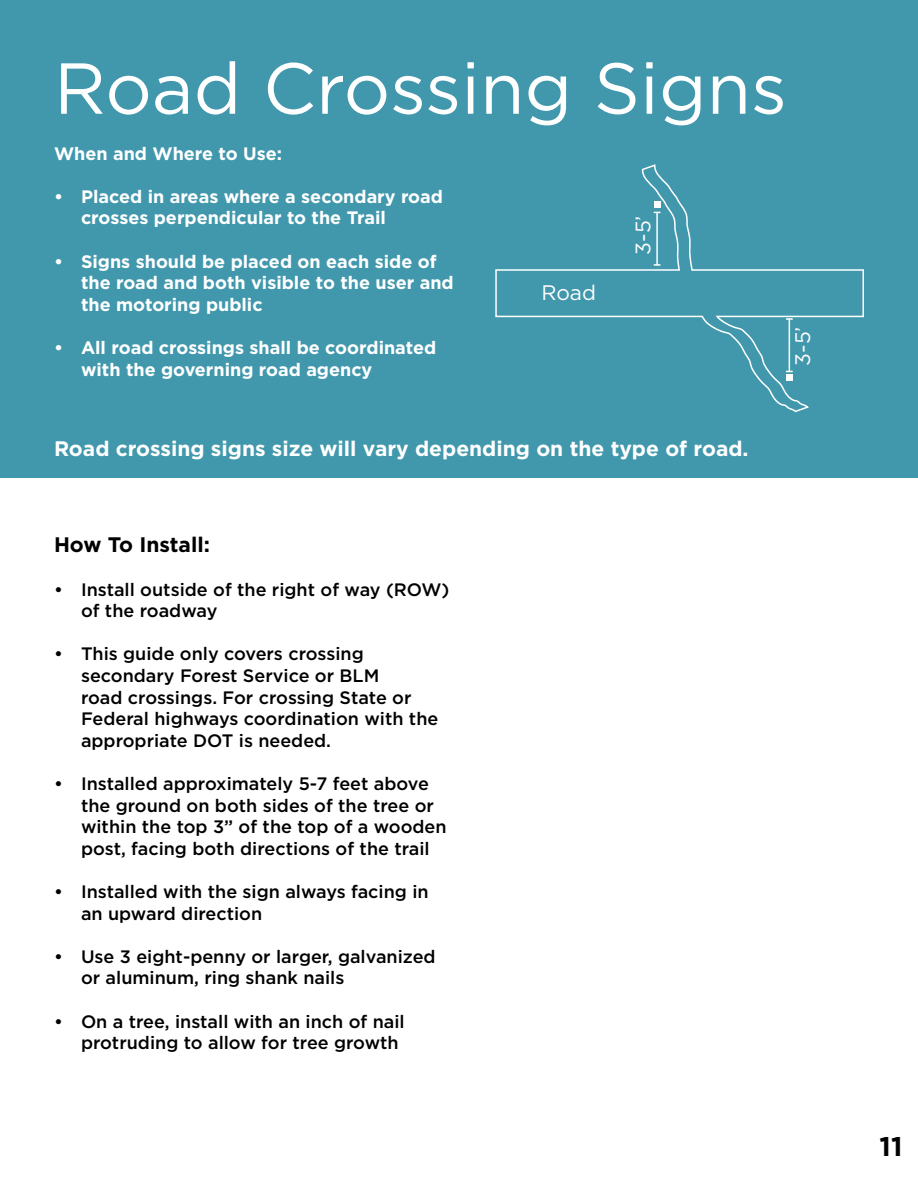
<style>
.page{position:relative;width:918px;height:1188px;background:#fff}
.page>*{position:absolute;margin:0;border:0;box-sizing:border-box;transform-origin:0 0}
.t1{font:72px "Gotham";color:#fff}
.t2{font:700 27px "Gotham";color:#000}
.t3{font:700 21px "Gotham";color:#fff}
.t4{font:700 21px "Gotham";color:#000}
.t5{font:21px "Gotham";color:#fff}
.t6{font:500 18px/21.6px "Gotham";color:#000}
.t7{font:700 18px/21.6px "Gotham";color:#fff}
</style>
<div class="page">
<div style="left:0;top:0;width:918px;height:477px;background:#4198ac"></div>
<svg style="left:495px;top:164px;width:369px;height:249px"></svg>
<hr style="left:656px;top:212px;width:2px;height:53px;background:#fff">
<hr style="left:789px;top:319px;width:1px;height:52px;background:#fff">
<svg style="left:786px;top:318px;width:7px;height:2px"></svg>
<div style="left:654px;top:201px;width:6px;height:7px;background:#fff"></div>
<div style="left:786px;top:374px;width:7px;height:7px;background:#fff"></div>
<h1 class="t1" style="left:54px;top:48px;width:734px">Road Crossing Signs</h1>
<p class="t7" style="left:54px;top:143px;width:230px">When and Where to Use:</p>
<p class="t7" style="left:81px;top:185px;width:364px;text-indent:-27px">• Placed in areas where a secondary road crosses perpendicular to the Trail</p>
<p class="t7" style="left:81px;top:250px;width:374px;text-indent:-27px">• Signs should be placed on each side of the road and both visible to the user and the motoring public</p>
<p class="t7" style="left:81px;top:336px;width:357px;text-indent:-27px">• All road crossings shall be coordinated with the governing road agency</p>
<p class="t5" style="left:541px;top:281px;width:56px">Road</p>
<p class="t5" style="left:632px;top:255px;width:41px;rotate:-90deg">3-5’</p>
<p class="t5" style="left:791px;top:366px;width:41px;rotate:-90deg">3-5’</p>
<p class="t3" style="left:54px;top:436px;width:696px">Road crossing signs size will vary depending on the type of road.</p>
<p class="t4" style="left:54px;top:533px;width:157px">How To Install:</p>
<p class="t6" style="left:81px;top:578px;width:370px;text-indent:-27px">• Install outside of the right of way (ROW) of the roadway</p>
<p class="t6" style="left:81px;top:643px;width:359px;text-indent:-27px">• This guide only covers crossing secondary Forest Service or BLM<br>road crossings. For crossing State or Federal highways coordination with the appropriate DOT is needed.</p>
<p class="t6" style="left:81px;top:772px;width:367px;text-indent:-27px">• Installed approximately 5-7 feet above the ground on both sides of the tree or within the top 3” of the top of a wooden post, facing both directions of the trail</p>
<p class="t6" style="left:81px;top:880px;width:349px;text-indent:-27px">• Installed with the sign always facing in an upward direction</p>
<p class="t6" style="left:81px;top:945px;width:356px;text-indent:-27px">• Use 3 eight-penny or larger, galvanized or aluminum, ring shank nails</p>
<p class="t6" style="left:81px;top:1010px;width:325px;text-indent:-27px">• On a tree, install with an inch of nail protruding to allow for tree growth</p>
<h2 class="t2" style="left:880px;top:1131px;width:24px">11</h2>
</div>
